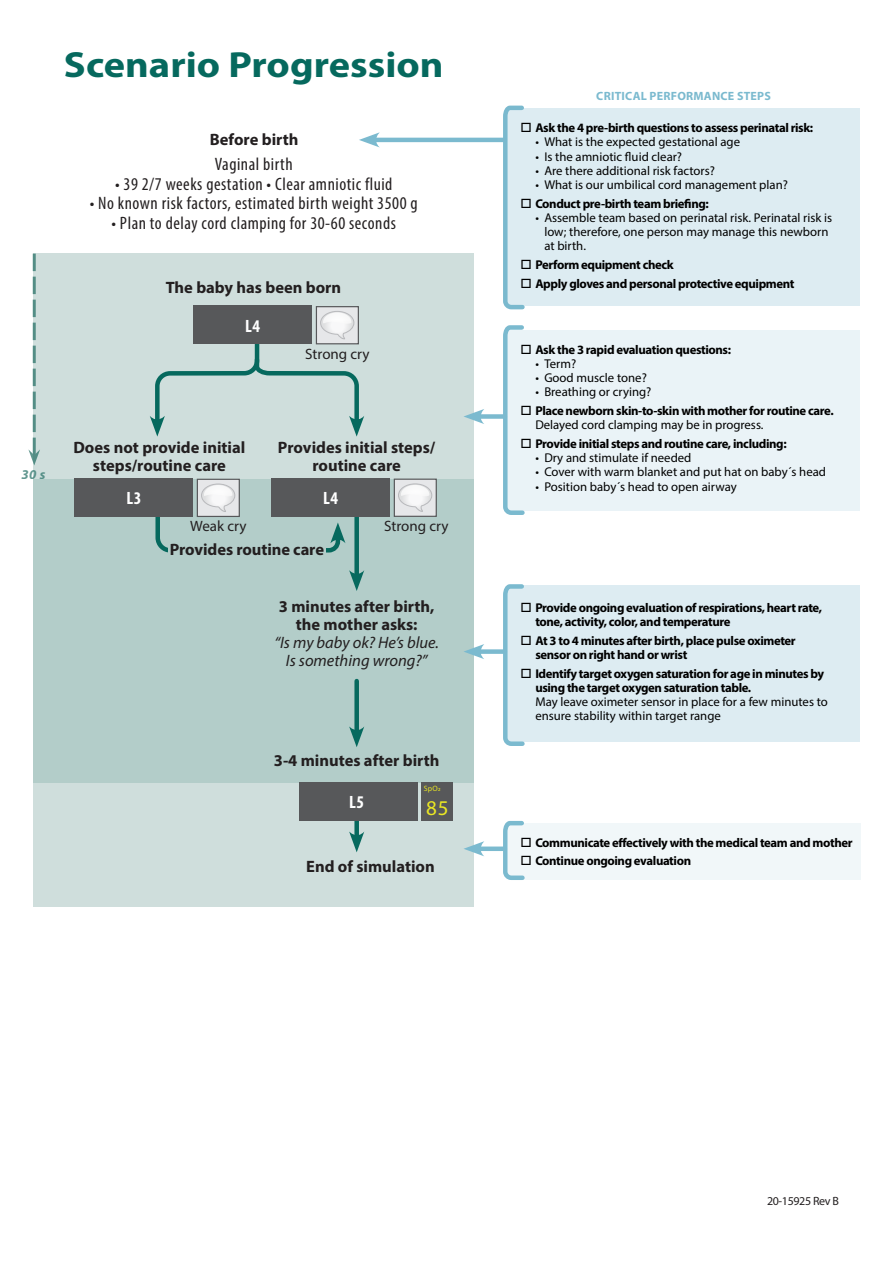
<style>
.page{position:relative;width:893px;height:1263px;background:#fff}
.page>*{position:absolute;margin:0;border:0;box-sizing:border-box;transform-origin:0 0}
.t1{font:700 36.45px "Myriad Pro";color:#06695e;scale:1.11 1}
.White_text_in_box{font:21px "Myriad Pro";color:#ebe823}
.Ingress_condensed{font:condensed 18px "Myriad Pro";letter-spacing:.03em;color:#231f20}
.White_text_in_box-2{font:700 condensed 17.85px "Myriad Pro";letter-spacing:.03em;color:#fff}
.Sub_Header{font:700 16.5px/18px "Myriad Pro";color:#231f20;text-align:center}
.Sub_Header-2{font:italic 16.5px/18px "Myriad Pro";color:#231f20;text-align:center}
.Sub_Header-3{font:15px "Myriad Pro";color:#231f20}
.t2{font:italic 700 13.5px "Myriad Pro";color:#2a7369}
.t3{font:700 12.75px/14.2px "Myriad Pro";letter-spacing:-.03em;color:#000}
.t4{font:12.75px/14.2px "Myriad Pro";color:#000}
.Critical_performance{font:700 12px "Myriad Pro";letter-spacing:.02em;color:#7bbacf}
.Body_text{font:12px "Myriad Pro";letter-spacing:-.03em;color:#231f20}
.White_text_in_box-3{font:7.65px "Myriad Pro";color:#ebe823}
.s1{font-weight:700;font-style:normal}
.s2{color:#7ab9ce}
.s3{font-weight:400}
</style>
<div class="page">
<div style="left:33px;top:782px;width:441px;height:125px;background:#cfdedc"></div>
<div style="left:33px;top:479px;width:441px;height:303px;background:#b3cdc9"></div>
<div style="left:33px;top:254px;width:441px;height:225px;background:#cfdedc"></div>
<div style="left:508px;top:108px;width:352px;height:198px;background:#ddecf2"></div>
<div style="left:508px;top:330px;width:352px;height:181px;background:#eaf3f7"></div>
<div style="left:508px;top:585px;width:352px;height:156px;background:#ddecf2"></div>
<div style="left:508px;top:823px;width:352px;height:57px;background:#f1f7f9"></div>
<hr style="left:371px;top:138px;width:134px;height:4px;background:#7bbacf">
<svg style="left:359px;top:132px;width:21px;height:15px"></svg>
<div style="left:476px;top:414px;width:29px;height:5px;background:#7bbacf"></div>
<svg style="left:464px;top:409px;width:20px;height:15px"></svg>
<div style="left:476px;top:649px;width:29px;height:5px;background:#7bbacf"></div>
<svg style="left:464px;top:644px;width:20px;height:15px"></svg>
<div style="left:476px;top:846px;width:29px;height:5px;background:#7bbacf"></div>
<svg style="left:464px;top:841px;width:20px;height:15px"></svg>
<svg style="left:28px;top:254px;width:12px;height:211px"></svg>
<div style="left:354px;top:510px;width:5px;height:68px;background:#06695e"></div>
<svg style="left:349px;top:570px;width:15px;height:21px"></svg>
<div style="left:354px;top:681px;width:5px;height:54px;background:#06695e"></div>
<svg style="left:349px;top:726px;width:15px;height:21px"></svg>
<div style="left:354px;top:816px;width:5px;height:24px;background:#06695e"></div>
<svg style="left:349px;top:831px;width:15px;height:21px"></svg>
<div style="left:74px;top:479px;width:119px;height:38px;background:#57585a"></div>
<div style="left:299px;top:782px;width:119px;height:39px;background:#57585a"></div>
<div style="left:193px;top:306px;width:119px;height:38px;background:#57585a"></div>
<div style="left:271px;top:479px;width:119px;height:38px;background:#57585a"></div>
<div style="left:422px;top:783px;width:31px;height:38px;background:#57585a"></div>
<div style="left:316px;top:307px;width:42px;height:37px;background:#e6e7e9"></div>
<svg style="left:150px;top:311px;width:214px;height:126px"></svg>
<div style="left:316px;top:306px;width:43px;height:38px;border:1px solid #57585a"></div>
<div style="left:394px;top:479px;width:42px;height:37px;background:#e6e7e9"></div>
<svg style="left:398px;top:483px;width:34px;height:29px"></svg>
<div style="left:394px;top:479px;width:43px;height:38px;border:1px solid #57585a"></div>
<div style="left:197px;top:479px;width:42px;height:37px;background:#e6e7e9"></div>
<svg style="left:155px;top:483px;width:190px;height:70px"></svg>
<div style="left:197px;top:479px;width:43px;height:38px;border:1px solid #57585a"></div>
<svg style="left:501px;top:105px;width:24px;height:205px"></svg>
<svg style="left:501px;top:325px;width:24px;height:190px"></svg>
<svg style="left:501px;top:584px;width:30px;height:162px"></svg>
<svg style="left:501px;top:820px;width:24px;height:60px"></svg>
<p class="t1" style="left:64px;top:41px;width:344px">Scenario Progression</p>
<p class="Sub_Header" style="left:210px;top:130px;width:90px">Before birth</p>
<p class="Ingress_condensed" style="left:215px;top:154px;width:79px">Vaginal birth</p>
<p class="Ingress_condensed" style="left:115px;top:173px;width:279px">• 39 2/7 weeks gestation • Clear amniotic fluid</p>
<p class="Ingress_condensed" style="left:90px;top:193px;width:329px">• No known risk factors, estimated birth weight 3500 g</p>
<p class="Ingress_condensed" style="left:111px;top:212px;width:286px">• Plan to delay cord clamping for 30-60 seconds</p>
<p class="Sub_Header" style="left:166px;top:278px;width:177px">The baby has been born</p>
<p class="White_text_in_box-2" style="left:245px;top:314px;width:16px">L4</p>
<p class="Sub_Header-3" style="left:305px;top:345px;width:66px">Strong cry</p>
<p class="t2" style="left:21px;top:465px;width:25px">30 s</p>
<p class="Sub_Header" style="left:74px;top:438px;width:173px">Does not provide initial steps/routine care</p>
<p class="Sub_Header" style="left:278px;top:438px;width:159px">Provides initial steps/ routine care</p>
<p class="White_text_in_box-2" style="left:126px;top:487px;width:16px">L3</p>
<p class="White_text_in_box-2" style="left:323px;top:487px;width:16px">L4</p>
<p class="Sub_Header-3" style="left:190px;top:517px;width:58px">Weak cry</p>
<p class="Sub_Header-3" style="left:384px;top:517px;width:66px">Strong cry</p>
<p class="Sub_Header" style="left:170px;top:540px;width:156px">Provides routine care</p>
<p class="Sub_Header-2" style="left:274px;top:597px;width:166px"><span class="s1">3 minutes after birth, the mother asks:<br></span>“Is my baby ok? He’s blue.<br>Is something wrong?”</p>
<p class="Sub_Header" style="left:274px;top:751px;width:167px">3-4 minutes after birth</p>
<p class="White_text_in_box-2" style="left:349px;top:791px;width:16px">L5</p>
<p class="White_text_in_box-3" style="left:424px;top:784px;width:18px">SpO2</p>
<p class="White_text_in_box" style="left:426px;top:795px;width:24px">85</p>
<p class="Sub_Header" style="left:306px;top:857px;width:130px">End of simulation</p>
<p class="Critical_performance" style="left:596px;top:88px;width:176px">CRITICAL PERF<span class="s2">ORMANCE</span> STEPS</p>
<p class="t3" style="left:535px;top:120px;width:279px">Ask the 4 pre-birth questions to assess perinatal risk:</p>
<p class="t4" style="left:535px;top:135px;width:206px">• What is the expected gestational age</p>
<p class="t4" style="left:535px;top:149px;width:148px">• Is the amniotic fluid clear?</p>
<p class="t4" style="left:535px;top:163px;width:181px">• Are there additional risk factors?</p>
<p class="t4" style="left:535px;top:177px;width:254px">• What is our umbilical cord management plan?</p>
<p class="t3" style="left:535px;top:196px;width:175px">Conduct pre-birth team briefing:</p>
<p class="t4" style="left:544px;top:210px;width:289px;text-indent:-9px">• Assemble team based on perinatal risk. Perinatal risk is low; therefore, one person may manage this newborn at birth.</p>
<p class="t3" style="left:535px;top:257px;width:140px">Perform equipment check</p>
<p class="t3" style="left:535px;top:276px;width:261px">Apply gloves and personal protective equipment</p>
<p class="t3" style="left:535px;top:342px;width:197px">Ask the 3 rapid evaluation questions:</p>
<p class="t4" style="left:535px;top:356px;width:42px">• Term?</p>
<p class="t4" style="left:535px;top:371px;width:113px">• Good muscle tone?</p>
<p class="t4" style="left:535px;top:385px;width:118px">• Breathing or crying?</p>
<p class="t3" style="left:535px;top:403px;width:300px">Place newborn skin-to-skin with mother for routine care.<br><span class="s3">Delayed cord clamping may be in progress.</span></p>
<p class="t3" style="left:535px;top:436px;width:253px">Provide initial steps and routine care, including:</p>
<p class="t4" style="left:535px;top:450px;width:158px">• Dry and stimulate if needed</p>
<p class="t4" style="left:535px;top:465px;width:292px">• Cover with warm blanket and put hat on baby´s head</p>
<p class="t4" style="left:535px;top:479px;width:203px">• Position baby´s head to open airway</p>
<p class="t3" style="left:535px;top:600px;width:288px">Provide ongoing evaluation of respirations, heart rate, tone, activity, color, and temperature</p>
<p class="t3" style="left:535px;top:633px;width:262px">At 3 to 4 minutes after birth, place pulse oximeter sensor on right hand or wrist</p>
<p class="t3" style="left:535px;top:666px;width:294px">Identify target oxygen saturation for age in minutes by using the target oxygen saturation table.<br><span class="s3">May leave oximeter sensor in place for a few minutes to ensure stability within target range</span></p>
<p class="t3" style="left:535px;top:835px;width:319px">Communicate effectively with the medical team and mother</p>
<p class="t3" style="left:535px;top:853px;width:157px">Continue ongoing evaluation</p>
<p class="Body_text" style="left:767px;top:1193px;width:73px">20-15925 Rev B</p>
</div>
